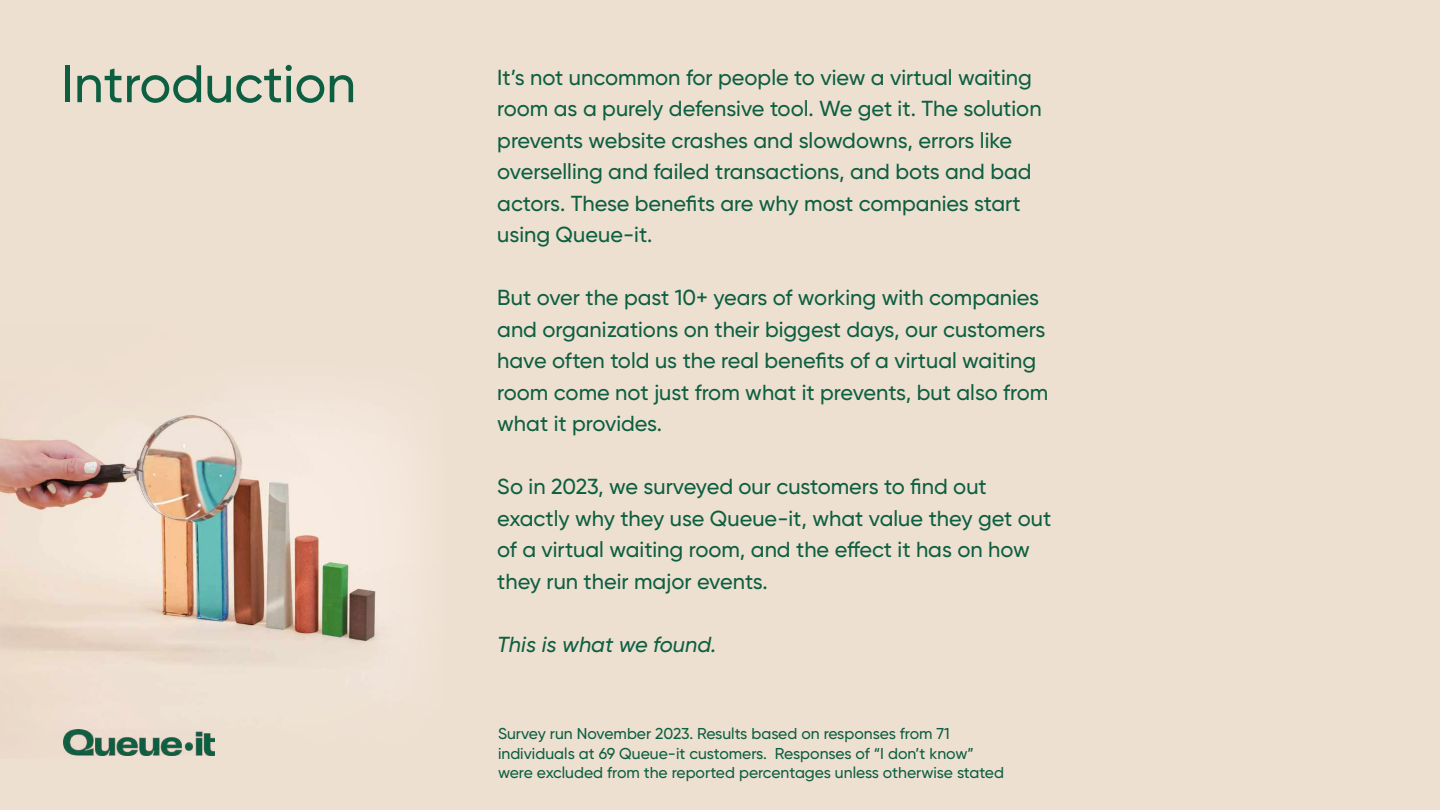
<style>
.page{position:relative;width:1440px;height:810px;background:#eee0d1}
.page>*{position:absolute;margin:0;border:0;box-sizing:border-box;transform-origin:0 0}
.t1{font:500 52.72px "Gilroy";color:#0d5f41}
.t2{font:500 21.75px/31.5px "Gilroy";color:#0d5f41}
.t3{font:italic 500 21.75px "Gilroy";color:#0d5f41}
.t4{font:500 15.75px/19.5px "Gilroy";color:#0d5f41}
</style>
<div class="page">
<img style="left:0;top:415px;width:403px;height:341px">
<h1 class="t1" style="left:61px;top:51px;width:296px">Introduction</h1>
<p class="t2" style="left:497px;top:61px;width:546px">It’s not uncommon for people to view a virtual waiting room as a purely defensive tool. We get it. The solution prevents website crashes and slowdowns, errors like overselling and failed transactions, and bots and bad actors. These benefits are why most companies start using Queue-it.</p>
<p class="t2" style="left:497px;top:282px;width:553px">But over the past 10+ years of working with companies and organizations on their biggest days, our customers have often told us the real benefits of a virtual waiting room come not just from what it prevents, but also from what it provides.</p>
<p class="t2" style="left:497px;top:471px;width:556px">So in 2023, we surveyed our customers to find out exactly why they use Queue-it, what value they get out of a virtual waiting room, and the effect it has on how they run their major events.</p>
<p class="t3" style="left:497px;top:631px;width:221px">This is what we found.</p>
<p class="t4" style="left:498px;top:724px;width:508px">Survey run November 2023. Results based on responses from 71 individuals at 69 Queue-it customers. Responses of “I don’t know” were excluded from the reported percentages unless otherwise stated</p>
</div>
